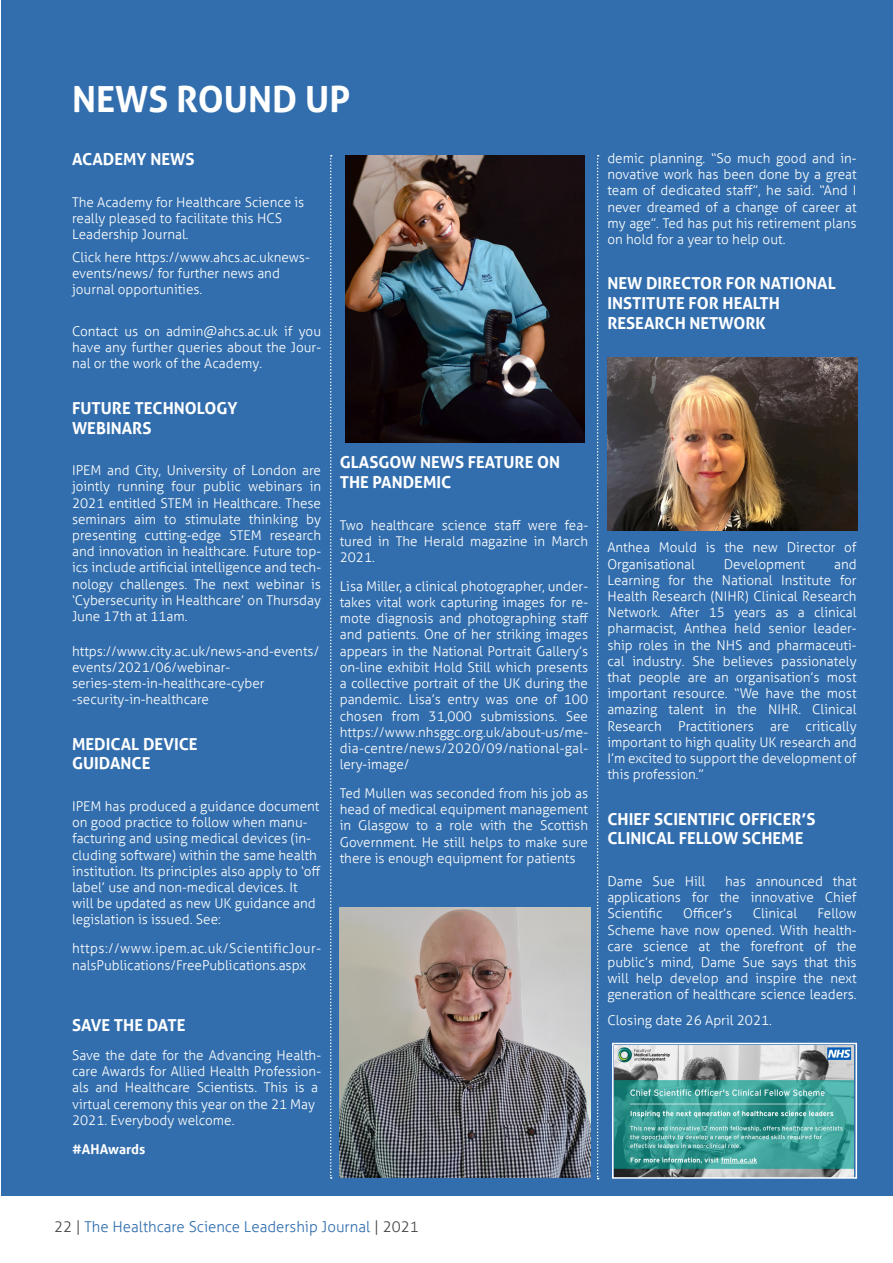
<style>
.page{position:relative;width:893px;height:1263px;background:#fff}
.page>*{position:absolute;margin:0;border:0;box-sizing:border-box;transform-origin:0 0}
.t1{font:700 36px "Aller";color:#fff}
.t2{font:700 16.5px/19.8px "Aller";color:#fff}
.t3{font:300 15px "Aller";color:#326ead}
.t4{font:300 13.5px/16.2px "Aller";color:#fff;text-align:justify}
.t5{font:700 13.5px "Aller";color:#fff}
.s1{color:#484848}
</style>
<div class="page">
<div style="left:1px;top:0;width:892px;height:1196px;background:#326ead"></div>
<svg style="left:330px;top:155px;width:2px;height:1024px"></svg>
<svg style="left:597px;top:155px;width:2px;height:1024px"></svg>
<img style="left:607px;top:357px;width:250px;height:174px">
<img style="left:340px;top:908px;width:250px;height:270px">
<img style="left:345px;top:155px;width:239px;height:287px">
<img style="left:615px;top:1046px;width:239px;height:130px">
<div style="left:612px;top:1043px;width:245px;height:136px;border:2px solid #fff"></div>
<p class="t1" style="left:72px;top:77px;width:280px">NEWS ROUND UP</p>
<p class="t2" style="left:72px;top:149px;width:124px">ACADEMY NEWS</p>
<p class="t4" style="left:72px;top:194px;width:234px;text-align:left">The Academy for Healthcare Science is really pleased to facilitate this HCS<br>Leadership Journal.</p>
<p class="t4" style="left:72px;top:249px;width:239px;text-align:left">Click here https://www.ahcs.ac.uknews&shy;events/news/ for further news and journal opportunities.</p>
<p class="t4" style="left:72px;top:323px;width:251px">Contact us on admin@ahcs.ac.uk if you have any further queries about the Jour&shy;nal or the work of the Academy.</p>
<p class="t2" style="left:72px;top:398px;width:167px">FUTURE TECHNOLOGY<br>WEBINARS</p>
<p class="t4" style="left:72px;top:462px;width:251px">IPEM and City, University of London are jointly running four public webinars in 2021 entitled STEM in Healthcare. These seminars aim to stimulate thinking by presenting cutting-edge STEM research and innovation in healthcare. Future top&shy;ics include artificial intelligence and tech&shy;nology challenges. The next webinar is ‘Cybersecurity in Healthcare’ on Thursday June 17th at 11am.</p>
<p class="t4" style="left:72px;top:643px;width:249px;text-align:left">https://www.city.ac.uk/news-and-events/ events/2021/06/webinar&shy;series-stem-in-healthcare-cyber -security-in-healthcare</p>
<p class="t2" style="left:72px;top:734px;width:127px">MEDICAL DEVICE<br>GUIDANCE</p>
<p class="t4" style="left:72px;top:798px;width:250px;text-align:left">IPEM has produced a guidance document on good practice to follow when manu&shy;facturing and using medical devices (in&shy;cluding software) within the same health institution. Its principles also apply to ‘off label’ use and non-medical devices. It will be updated as new UK guidance and legislation is issued. See:</p>
<p class="t4" style="left:72px;top:940px;width:251px">https://www.ipem.ac.uk/ScientificJour&shy;nalsPublications/FreePublications.aspx</p>
<p class="t2" style="left:72px;top:1015px;width:115px">SAVE THE DATE</p>
<p class="t4" style="left:72px;top:1047px;width:251px;text-align:left">Save the date for the Advancing Health&shy;care Awards for Allied Health Profession&shy;als and Healthcare Scientists. This is a virtual ceremony this year on the 21 May 2021. Everybody welcome.</p>
<p class="t5" style="left:72px;top:1141px;width:75px">#AHAwards</p>
<p class="t2" style="left:340px;top:452px;width:222px">GLASGOW NEWS FEATURE ON<br>THE PANDEMIC</p>
<p class="t4" style="left:340px;top:517px;width:250px">Two healthcare science staff were fea&shy;tured in The Herald magazine in March 2021.</p>
<p class="t4" style="left:340px;top:578px;width:250px">Lisa Miller, a clinical photographer, under&shy;takes vital work capturing images for re&shy;mote diagnosis and photographing staff and patients. One of her striking images appears in the National Portrait Gallery’s on-line exhibit Hold Still which presents a collective portrait of the UK during the pandemic. Lisa’s entry was one of 100 chosen from 31,000 submissions. See https://www.nhsggc.org.uk/about-us/me&shy;dia-centre/news/2020/09/national-gal&shy;lery-image/</p>
<p class="t4" style="left:340px;top:785px;width:250px">Ted Mullen was seconded from his job as head of medical equipment management in Glasgow to a role with the Scottish Government. He still helps to make sure there is enough equipment for patients</p>
<p class="t4" style="left:607px;top:150px;width:251px">demic planning. “So much good and in&shy;novative work has been done by a great team of dedicated staff”, he said. “And I never dreamed of a change of career at my age”. Ted has put his retirement plans on hold for a year to help out.</p>
<p class="t2" style="left:607px;top:273px;width:230px">NEW DIRECTOR FOR NATIONAL<br>INSTITUTE FOR HEALTH<br>RESEARCH NETWORK</p>
<p class="t4" style="left:607px;top:539px;width:251px">Anthea Mould is the new Director of<br>Organisational</p>
<p class="t4" style="left:607px;top:556px;width:251px;text-indent:227px">and Learning for the National Institute for Health Research (NIHR) Clinical Research Network. After 15 years as a clinical pharmacist, Anthea held senior leader&shy;ship roles in the NHS and pharmaceuti&shy;cal industry. She believes passionately that people are an organisation’s most important resource. “We have the most amazing talent in the NIHR. Clinical Research Practitioners are critically important to high quality UK research and I’m excited to support the development of this profession.”</p>
<p class="t2" style="left:607px;top:809px;width:210px">CHIEF SCIENTIFIC OFFICER’S<br>CLINICAL FELLOW SCHEME</p>
<p class="t4" style="left:607px;top:873px;width:99px">Dame Sue Hill</p>
<p class="t4" style="left:724px;top:556px;width:83px">Development</p>
<p class="t4" style="left:607px;top:873px;width:251px;text-indent:118px">has announced that applications for the innovative Chief Scientific</p>
<p class="t4" style="left:683px;top:905px;width:51px">Officer’s</p>
<p class="t4" style="left:753px;top:905px;width:46px">Clinical</p>
<p class="t4" style="left:607px;top:905px;width:251px;text-indent:210px">Fellow Scheme have now opened. With health&shy;care science at the forefront of the public’s mind, Dame Sue says that this will help develop and inspire the next generation of healthcare science leaders.</p>
<p class="t4" style="left:607px;top:1012px;width:166px">Closing date 26 April 2021.</p>
<p class="t3" style="left:54px;top:1218px;width:366px"><span class="s1">22 |</span> The Healthcare Science Leadership Journal <span class="s1">| 2021</span></p>
</div>
